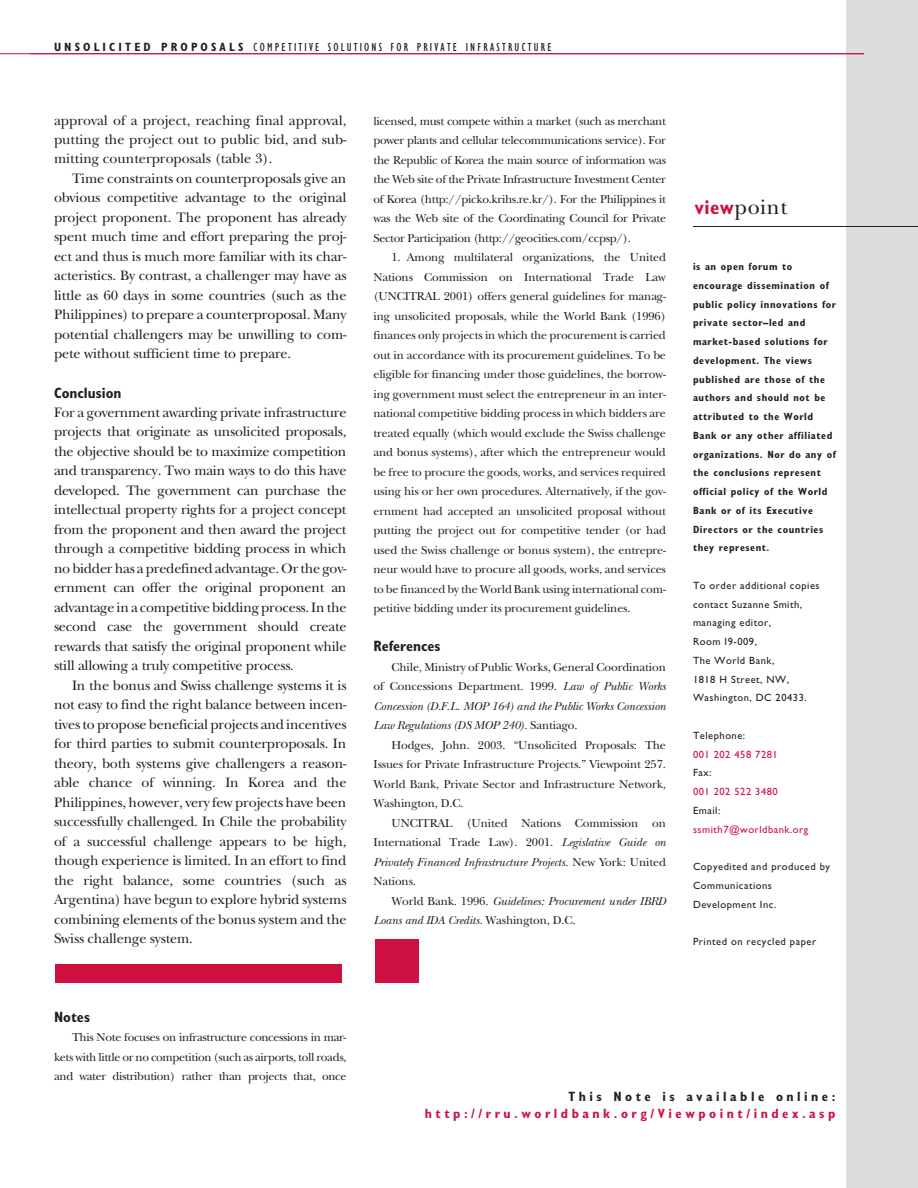
<style>
.page{position:relative;width:918px;height:1188px;background:#fff}
.page>*{position:absolute;margin:0;border:0;box-sizing:border-box;transform-origin:0 0}
.t1{font:21.6px "New Baskerville";letter-spacing:.025em;color:#231f20}
.t2{font:700 condensed 15px "Gill Sans";color:#231f20}
.t3{font:14.25px/19.5px "New Baskerville";letter-spacing:-.01em;color:#231f20;text-align:justify}
.t4{font:700 condensed 13.5px "Gill Sans";letter-spacing:.26em;color:#ce1041}
.t5{font:700 condensed 13.5px "Gill Sans";letter-spacing:.26em;color:#231f20}
.t6{font:12px/19.5px "New Baskerville";letter-spacing:-.01em;color:#231f20;text-align:justify}
.t7{font:italic 12px/19.5px "New Baskerville";letter-spacing:-.01em;color:#231f20;text-align:justify}
.t8{font:condensed 12px "Gill Sans";letter-spacing:.18em;color:#231f20}
.t9{font:700 condensed 10.5px/18.8px "Gill Sans";letter-spacing:.05em;color:#231f20}
.t10{font:10.5px/18.8px "Gill Sans";letter-spacing:.05em;color:#231f20}
.t11{font:10.5px "Gill Sans";letter-spacing:.05em;color:#ce1041}
.s1{font-weight:700}
.s2{font-style:normal}
.s3{font-style:italic}
.s4{font-family:"Gill Sans";font-weight:700;font-stretch:condensed;font-size:19.95px;color:#ce1041}
</style>
<div class="page">
<div style="left:375px;top:939px;width:44px;height:43px;background:#ce1041"></div>
<div style="left:56px;top:964px;width:286px;height:18px;background:#ce1041"></div>
<div style="left:846px;top:0;width:72px;height:1188px;background:#dcddde"></div>
<hr style="left:693px;top:226px;width:225px;height:1px;background:#231f20">
<hr style="left:0;top:53px;width:864px;height:1px;background:#ce1041">
<p class="t8" style="left:54px;top:43px;width:499px"><span class="s1">UNSOLICITED PROPOSALS</span> COMPETITIVE SOLUTIONS FOR PRIVATE INFRASTRUCTURE</p>
<p class="t3" style="left:54px;top:112px;width:294px">approval of a project, reaching final approval, putting the project out to public bid, and sub&shy;mitting counterproposals (table 3).</p>
<p class="t3" style="left:54px;top:170px;width:294px;text-indent:18px">Time constraints on counterproposals give an obvious competitive advantage to the original project proponent. The proponent has already spent much time and effort preparing the proj&shy;ect and thus is much more familiar with its char&shy;acteristics. By contrast, a challenger may have as little as 60 days in some countries (such as the Philippines) to prepare a counterproposal. Many potential challengers may be unwilling to com&shy;pete without sufficient time to prepare.</p>
<p class="t2" style="left:54px;top:387px;width:69px">Conclusion</p>
<p class="t3" style="left:54px;top:404px;width:294px">For a government awarding private infrastructure projects that originate as unsolicited proposals, the objective should be to maximize competition and transparency. Two main ways to do this have developed. The government can purchase the intellectual property rights for a project concept from the proponent and then award the project through a competitive bidding process in which no bidder has a predefined advantage. Or the gov&shy;ernment can offer the original proponent an advantage in a competitive bidding process. In the second case the government should create rewards that satisfy the original proponent while still allowing a truly competitive process.</p>
<p class="t3" style="left:54px;top:677px;width:294px;text-indent:18px">In the bonus and Swiss challenge systems it is not easy to find the right balance between incen&shy;tives to propose beneficial projects and incentives for third parties to submit counterproposals. In theory, both systems give challengers a reason&shy;able chance of winning. In Korea and the Philippines, however, very few projects have been successfully challenged. In Chile the probability of a successful challenge appears to be high, though experience is limited. In an effort to find the right balance, some countries (such as Argentina) have begun to explore hybrid systems combining elements of the bonus system and the Swiss challenge system.</p>
<p class="t2" style="left:54px;top:1011px;width:37px">Notes</p>
<p class="t6" style="left:54px;top:1029px;width:294px;text-indent:18px">This Note focuses on infrastructure concessions in mar&shy;kets with little or no competition (such as airports, toll roads, and water distribution) rather than projects that, once</p>
<p class="t6" style="left:374px;top:112px;width:294px">licensed, must compete within a market (such as merchant power plants and cellular telecommunications service). For the Republic of Korea the main source of information was the Web site of the Private Infrastructure Investment Center of Korea (http://picko.krihs.re.kr/). For the Philippines it was the Web site of the Coordinating Council for Private Sector Participation (http://geocities.com/ccpsp/).</p>
<p class="t6" style="left:374px;top:249px;width:294px;text-indent:18px">1. Among multilateral organizations, the United Nations Commission on International Trade Law (UNCITRAL 2001) offers general guidelines for manag&shy;ing unsolicited proposals, while the World Bank (1996) finances only projects in which the procurement is carried out in accordance with its procurement guidelines. To be eligible for financing under those guidelines, the borrow&shy;ing government must select the entrepreneur in an inter&shy;national competitive bidding process in which bidders are treated equally (which would exclude the Swiss challenge and bonus systems), after which the entrepreneur would be free to procure the goods, works, and services required using his or her own procedures. Alternatively, if the gov&shy;ernment had accepted an unsolicited proposal without putting the project out for competitive tender (or had used the Swiss challenge or bonus system), the entrepre&shy;neur would have to procure all goods, works, and services to be financed by the World Bank using international com&shy;petitive bidding under its procurement guidelines.</p>
<p class="t2" style="left:374px;top:641px;width:69px">References</p>
<p class="t7" style="left:374px;top:658px;width:294px;text-indent:18px"><span class="s2">Chile, Ministry of Public Works, General Coordination of Concessions Department. 1999.</span> Law of Public Works Concession (D.F.L. MOP 164) and the Public Works Concession Law Regulations (DS MOP 240). <span class="s2">Santiago.</span></p>
<p class="t6" style="left:374px;top:736px;width:294px;text-indent:18px">Hodges, John. 2003. “Unsolicited Proposals: The Issues for Private Infrastructure Projects.” Viewpoint 257.<br>World Bank, Private Sector and Infrastructure Network, Washington, D.C.</p>
<p class="t6" style="left:374px;top:814px;width:294px;text-indent:18px">UNCITRAL (United Nations Commission on International Trade Law). 2001. <span class="s3">Legislative Guide on Privately Financed Infrastructure Projects.</span> New York: United Nations.</p>
<p class="t7" style="left:374px;top:892px;width:294px;text-indent:18px"><span class="s2">World Bank. 1996.</span> Guidelines: Procurement under IBRD<br>Loans and IDA Credits. <span class="s2">Washington, D.C.</span></p>
<h1 class="t1" style="left:694px;top:199px;width:94px"><span class="s4">view</span>point</h1>
<p class="t9" style="left:693px;top:258px;width:144px">is an open forum to encourage dissemination of public policy innovations for private sector–led and market-based solutions for development. The views published are those of the authors and should not be attributed to the World<br>Bank or any other affiliated organizations. Nor do any of the conclusions represent official policy of the World<br>Bank or of its Executive<br>Directors or the countries they represent.</p>
<p class="t10" style="left:693px;top:577px;width:128px">To order additional copies contact Suzanne Smith, managing editor,<br>Room I9-009,<br>The World Bank,<br>1818 H Street, NW,<br>Washington, DC 20433.</p>
<p class="t10" style="left:693px;top:727px;width:54px">Telephone:</p>
<p class="t11" style="left:693px;top:750px;width:86px">001 202 458 7281</p>
<p class="t10" style="left:693px;top:765px;width:20px">Fax:</p>
<p class="t11" style="left:693px;top:788px;width:86px">001 202 522 3480</p>
<p class="t10" style="left:693px;top:802px;width:29px">Email:</p>
<p class="t11" style="left:693px;top:825px;width:117px">ssmith7@worldbank.org</p>
<p class="t10" style="left:693px;top:858px;width:139px">Copyedited and produced by<br>Communications<br>Development Inc.</p>
<p class="t10" style="left:693px;top:933px;width:125px">Printed on recycled paper</p>
<p class="t5" style="left:569px;top:1092px;width:268px">This Note is available online:</p>
<p class="t4" style="left:425px;top:1108px;width:412px">http://rru.worldbank.org/Viewpoint/index.asp</p>
</div>
